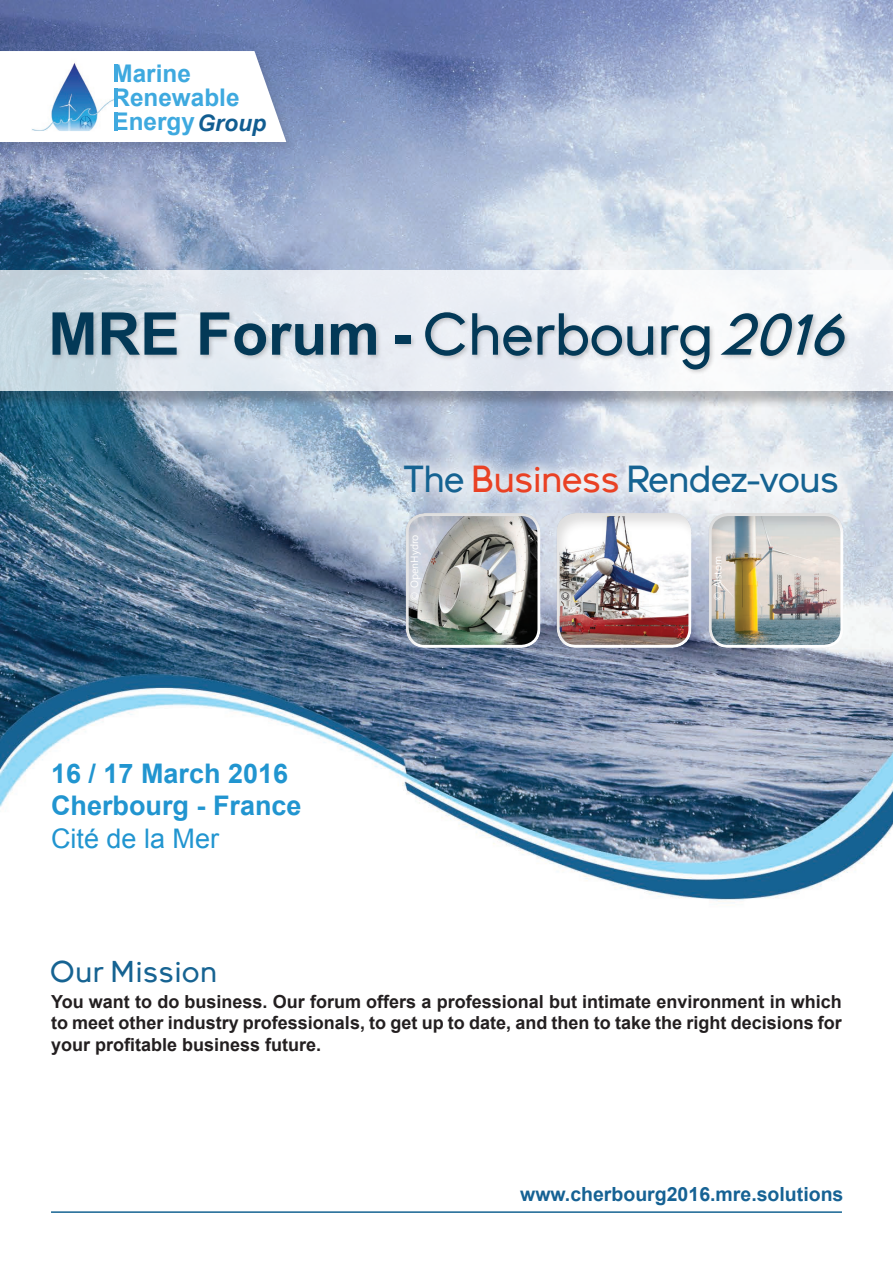
<style>
.page{position:relative;width:893px;height:1263px;background:#fff}
.page>*{position:absolute;margin:0;border:0;box-sizing:border-box;transform-origin:0 0}
.t1{font:700 59.1px "Arial";color:#033957}
.t2{font:37.5px "Young";letter-spacing:-.03em;color:#166392}
.t3{font:30px "Young";color:#166392}
.t4{font:700 27px/32.4px "Arial";color:#2195d0}
.t5{font:27px "Arial";color:#2195d0}
.t6{font:700 24.3px/24.3px "Arial";color:#3ea9df}
.t7{font:700 19.5px "Arial";color:#166294}
.t8{font:700 18px/21.6px "Arial";color:#231f20;text-align:justify}
.t9{font:10.5px "Segoe UI Symbol";color:#231f20}
.t10{font:10.5px "Segoe UI Symbol";color:#fff}
.s1{font-style:italic;font-size:22.8px;color:#115d91}
.s2{font-family:"Young";font-weight:400}
.s3{font-family:"Young";font-weight:400;font-style:italic;font-size:68.1px}
.s4{color:#e94124}
</style>
<div class="page">
<img style="left:0;top:0;width:893px;height:902px">
<div style="left:389px;top:450px;width:464px;height:58px;background:#fff;opacity:.75"></div>
<div style="left:0;top:272px;width:893px;height:137px;background:#231f20;opacity:.39"></div>
<svg style="left:0;top:270px;width:893px;height:120px"></svg>
<div style="left:0;top:46px;width:299px;height:109px;background:#231f20;opacity:.13"></div>
<svg style="left:0;top:51px;width:286px;height:91px"></svg>
<img style="left:31px;top:59px;width:86px;height:72px">
<img style="left:114px;top:64px;width:3px;height:18px">
<img style="left:114px;top:89px;width:3px;height:17px">
<img style="left:114px;top:113px;width:3px;height:17px">
<div style="left:50px;top:310px;width:801px;height:66px;background:#231f20;opacity:.25"></div>
<hr style="left:51px;top:1211px;width:791px;height:2px;background:#156492">
<div style="left:405px;top:511px;width:138px;height:138px;background:#231f20;opacity:.15"></div>
<div style="left:555px;top:511px;width:138px;height:138px;background:#231f20;opacity:.15"></div>
<div style="left:707px;top:511px;width:138px;height:138px;background:#231f20;opacity:.15"></div>
<svg style="left:562px;top:582px;width:7px;height:18px"></svg>
<svg style="left:564px;top:571px;width:5px;height:4px"></svg>
<svg style="left:714px;top:582px;width:8px;height:18px"></svg>
<svg style="left:716px;top:557px;width:6px;height:7px"></svg>
<svg style="left:410px;top:535px;width:10px;height:65px"></svg>
<h3 class="t6" style="left:112px;top:62px;width:155px">Marine<br>Renewable<br>Energy<span class="s1">Group</span></h3>
<h1 class="t1" style="left:48px;top:295px;width:803px">MRE Forum - <span class="s2">Cherbourg</span> <span class="s3">2016</span></h1>
<h2 class="t2" style="left:404px;top:458px;width:437px">The <span class="s4">Business</span> Rendez-vous</h2>
<h3 class="t4" style="left:51px;top:758px;width:252px">16 / 17 March 2016<br>Cherbourg - France</h3>
<h3 class="t5" style="left:51px;top:821px;width:170px">Cité de la Mer</h3>
<h3 class="t3" style="left:50px;top:955px;width:169px">Our Mission</h3>
<p class="t9" style="left:558px;top:582px;width:29px;rotate:-90deg">▼● ■▼▲</p>
<p class="t10" style="left:710px;top:581px;width:18px;rotate:-90deg">●▲▼□</p>
<p class="t8" style="left:51px;top:991px;width:792px">You want to do business. Our forum offers a professional but intimate environment in which to meet other industry professionals, to get up to date, and then to take the right decisions for your profitable business future.</p>
<p class="t7" style="left:520px;top:1181px;width:325px">www.cherbourg2016.mre.solutions</p>
</div>
